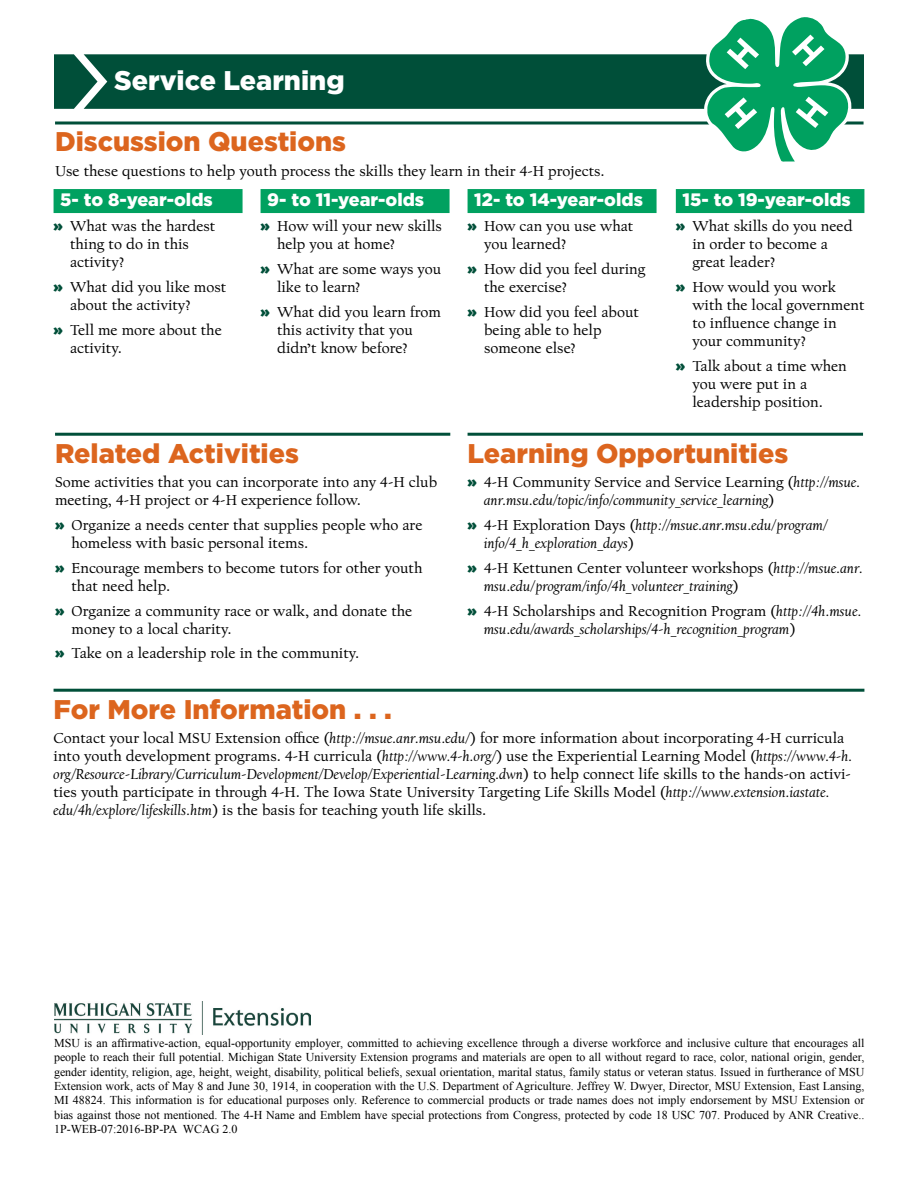
<style>
.page{position:relative;width:918px;height:1188px;background:#fff}
.page>*{position:absolute;margin:0;border:0;box-sizing:border-box;transform-origin:0 0}
.Subhead1{font:900 27px "Gotham";color:#dc651e}
.Subhead1-2{font:900 27px "Gotham";color:#fff}
.Subhead2{font:900 18px "Gotham";color:#fff}
.Body{font:15px/18px "Californian FB Text";color:#000}
.t1{font:italic 15px/18px "Californian FB Text";color:#000}
.Indicia{font:12px/14.4px "Times New Roman";color:#000;text-align:justify}
.s1{font-family:"Gotham";font-weight:900;color:#004f39}
.s2{font-family:"Gotham";font-weight:900;font-style:normal;color:#004f39}
.s3{font-style:normal}
.s4{font-style:italic}
</style>
<div class="page">
<div style="left:54px;top:54px;width:810px;height:55px;background:#004f39"></div>
<hr style="left:114px;top:60px;width:567px;height:3px;background:#004f39">
<hr style="left:55px;top:121px;width:809px;height:3px;background:#004f39">
<div style="left:54px;top:189px;width:189px;height:24px;background:#00a160"></div>
<div style="left:261px;top:189px;width:189px;height:24px;background:#00a160"></div>
<div style="left:468px;top:189px;width:189px;height:24px;background:#00a160"></div>
<div style="left:676px;top:189px;width:188px;height:24px;background:#00a160"></div>
<svg style="left:704px;top:17px;width:147px;height:145px"></svg>
<hr style="left:55px;top:433px;width:395px;height:3px;background:#004f39">
<hr style="left:468px;top:433px;width:395px;height:3px;background:#004f39">
<hr style="left:54px;top:689px;width:810px;height:3px;background:#004f39">
<img style="left:55px;top:1002px;width:255px;height:33px">
<h1 class="Subhead1-2" style="left:114px;top:62px;width:232px">Service Learning</h1>
<h1 class="Subhead1" style="left:55px;top:123px;width:293px">Discussion Questions</h1>
<p class="Body" style="left:55px;top:163px;width:551px">Use these questions to help youth process the skills they learn in their 4-H projects.</p>
<h2 class="Subhead2" style="left:60px;top:187px;width:154px">5- to 8-year-olds</h2>
<p class="Body" style="left:70px;top:217px;width:147px;text-indent:-16px"><span class="s1">»</span> What was the hardest thing to do in this activity?</p>
<p class="Body" style="left:70px;top:278px;width:158px;text-indent:-16px"><span class="s1">»</span> What did you like most about the activity?</p>
<p class="Body" style="left:70px;top:321px;width:153px;text-indent:-16px"><span class="s1">»</span> Tell me more about the activity.</p>
<h2 class="Subhead2" style="left:267px;top:187px;width:158px">9- to 11-year-olds</h2>
<p class="Body" style="left:277px;top:217px;width:166px;text-indent:-16px"><span class="s1">»</span> How will your new skills help you at home?</p>
<p class="Body" style="left:277px;top:260px;width:166px;text-indent:-16px"><span class="s1">»</span> What are some ways you like to learn?</p>
<p class="Body" style="left:277px;top:303px;width:165px;text-indent:-16px"><span class="s1">»</span> What did you learn from this activity that you didn’t know before?</p>
<h2 class="Subhead2" style="left:474px;top:187px;width:170px">12- to 14-year-olds</h2>
<p class="Body" style="left:484px;top:217px;width:151px;text-indent:-16px"><span class="s1">»</span> How can you use what you learned?</p>
<p class="Body" style="left:484px;top:260px;width:163px;text-indent:-16px"><span class="s1">»</span> How did you feel during the exercise?</p>
<p class="Body" style="left:484px;top:303px;width:156px;text-indent:-16px"><span class="s1">»</span> How did you feel about being able to help someone else?</p>
<h2 class="Subhead2" style="left:683px;top:187px;width:170px">15- to 19-year-olds</h2>
<p class="Body" style="left:692px;top:217px;width:162px;text-indent:-16px"><span class="s1">»</span> What skills do you need in order to become a great leader?</p>
<p class="Body" style="left:692px;top:278px;width:174px;text-indent:-16px"><span class="s1">»</span> How would you work with the local government to influence change in your community?</p>
<p class="Body" style="left:692px;top:357px;width:156px;text-indent:-16px"><span class="s1">»</span> Talk about a time when you were put in a leadership position.</p>
<h1 class="Subhead1" style="left:55px;top:435px;width:245px">Related Activities</h1>
<p class="Body" style="left:55px;top:474px;width:384px">Some activities that you can incorporate into any 4-H club meeting, 4-H project or 4-H experience follow.</p>
<p class="Body" style="left:72px;top:517px;width:352px;text-indent:-16px"><span class="s1">»</span> Organize a needs center that supplies people who are homeless with basic personal items.</p>
<p class="Body" style="left:72px;top:559px;width:352px;text-indent:-16px"><span class="s1">»</span> Encourage members to become tutors for other youth that need help.</p>
<p class="Body" style="left:72px;top:602px;width:342px;text-indent:-16px"><span class="s1">»</span> Organize a community race or walk, and donate the money to a local charity.</p>
<p class="Body" style="left:55px;top:645px;width:306px"><span class="s1">»</span> Take on a leadership role in the community.</p>
<h1 class="Subhead1" style="left:468px;top:435px;width:322px">Learning Opportunities</h1>
<p class="t1" style="left:484px;top:474px;width:378px;text-indent:-16px"><span class="s2">»</span> <span class="s3">4-H Community Service and Service Learning (</span>http://msue. anr.msu.edu/topic/info/community_service_learning<span class="s3">)</span></p>
<p class="t1" style="left:484px;top:516px;width:345px;text-indent:-16px"><span class="s2">»</span> <span class="s3">4-H Exploration Days (</span>http://msue.anr.msu.edu/program/ info/4_h_exploration_days<span class="s3">)</span></p>
<p class="t1" style="left:484px;top:559px;width:380px;text-indent:-17px"><span class="s2">»</span> <span class="s3">4-H Kettunen Center volunteer workshops (</span>http://msue.anr. msu.edu/program/info/4h_volunteer_training<span class="s3">)</span></p>
<p class="t1" style="left:484px;top:602px;width:379px;text-indent:-16px"><span class="s2">»</span> <span class="s3">4-H Scholarships and Recognition Program (</span>http://4h.msue. msu.edu/awards_scholarships/4-h_recognition_program<span class="s3">)</span></p>
<h1 class="Subhead1" style="left:54px;top:691px;width:340px">For More Information . . .</h1>
<p class="Body" style="left:54px;top:730px;width:801px">Contact your local MSU Extension office (<span class="s4">http://msue.anr.msu.edu/</span>) for more information about incorporating 4-H curricula into youth development programs. 4-H curricula (<span class="s4">http://www.4-h.org/</span>) use the Experiential Learning Model (<span class="s4">https://www.4-h. org/Resource-Library/Curriculum-Development/Develop/Experiential-Learning.dwn</span>) to help connect life skills to the hands-on activi&shy;ties youth participate in through 4-H. The Iowa State University Targeting Life Skills Model (<span class="s4">http://www.extension.iastate. edu/4h/explore/lifeskills.htm</span>) is the basis for teaching youth life skills.</p>
<p class="Indicia" style="left:54px;top:1035px;width:812px">MSU is an affirmative-action, equal-opportunity employer, committed to achieving excellence through a diverse workforce and inclusive culture that encourages all people to reach their full potential. Michigan State University Extension programs and materials are open to all without regard to race, color, national origin, gender, gender identity, religion, age, height, weight, disability, political beliefs, sexual orientation, marital status, family status or veteran status. Issued in furtherance of MSU Extension work, acts of May 8 and June 30, 1914, in cooperation with the U.S. Department of Agriculture. Jeffrey W. Dwyer, Director, MSU Extension, East Lansing, MI 48824. This information is for educational purposes only. Reference to commercial products or trade names does not imply endorsement by MSU Extension or bias against those not mentioned. The 4-H Name and Emblem have special protections from Congress, protected by code 18 USC 707. Produced by ANR Creative..<br>1P-WEB-07:2016-BP-PA WCAG 2.0</p>
</div>
